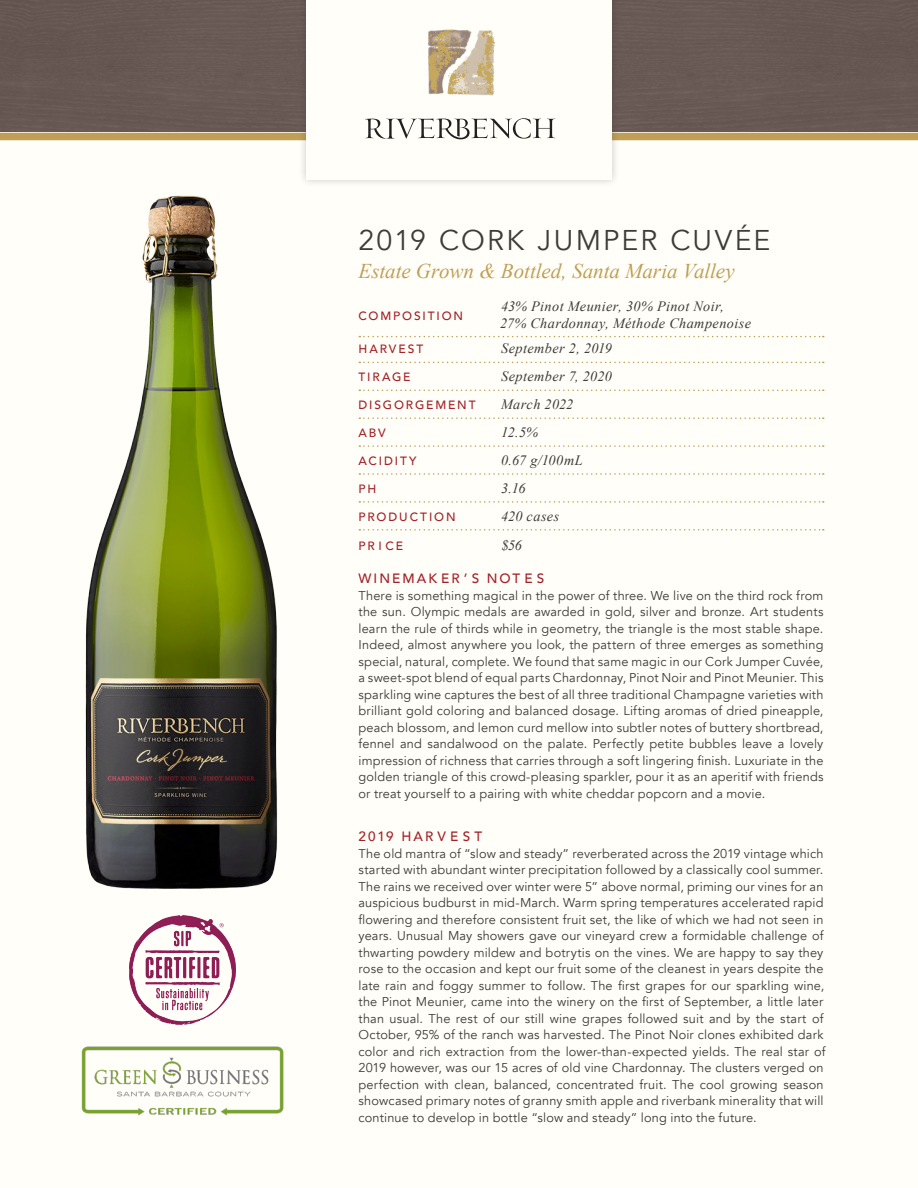
<style>
.page{position:relative;width:918px;height:1188px;background:#fffef8}
.page>*{position:absolute;margin:0;border:0;box-sizing:border-box;transform-origin:0 0}
.t1{font:28.5px "Avenir";letter-spacing:.08em;color:#3e3b38}
.t2{font:italic 21px "Times New Roman";letter-spacing:-.005em;color:#bf9f56}
.t3{font:italic 14.25px "Times New Roman";letter-spacing:.025em;color:#3e3b38}
.t4{font:500 13.5px "Avenir";letter-spacing:.15em;color:#a32129}
.t5{font:12.75px/16.5px "Avenir";letter-spacing:.015em;color:#3e3b38;text-align:justify}
.t6{font:500 12px "Avenir";letter-spacing:.155em;color:#a32129}
.s1{font-style:inherit}
</style>
<div class="page">
<div style="left:0;top:133px;width:918px;height:7px;background:#bf9f56"></div>
<div style="left:0;top:0;width:918px;height:132px;background:#685853"></div>
<div style="left:298px;top:0;width:322px;height:188px;background:#231f20;opacity:.25"></div>
<div style="left:306px;top:0;width:306px;height:179px;background:#fffef8"></div>
<img style="left:428px;top:29px;width:67px;height:67px">
<svg style="left:365px;top:118px;width:190px;height:22px"></svg>
<img style="left:129px;top:917px;width:106px;height:108px">
<img style="left:85px;top:173px;width:221px;height:744px">
<svg style="left:359px;top:336px;width:465px;height:1px"></svg>
<svg style="left:359px;top:362px;width:465px;height:1px"></svg>
<svg style="left:359px;top:390px;width:465px;height:1px"></svg>
<svg style="left:359px;top:417px;width:465px;height:2px"></svg>
<svg style="left:359px;top:445px;width:465px;height:2px"></svg>
<svg style="left:359px;top:473px;width:465px;height:2px"></svg>
<svg style="left:359px;top:501px;width:465px;height:2px"></svg>
<svg style="left:359px;top:529px;width:465px;height:2px"></svg>
<img style="left:81px;top:1046px;width:203px;height:70px">
<p class="t1" style="left:359px;top:223px;width:413px">2019 CORK JUMPER CUVÉE</p>
<p class="t2" style="left:359px;top:256px;width:378px">Estate Grown &amp; Bottled, Santa Maria Valley</p>
<p class="t6" style="left:359px;top:305px;width:106px">COMPOSITION</p>
<p class="t3" style="left:501px;top:296px;width:224px">43% Pinot Meunier, 30% Pinot Noir,</p>
<p class="t3" style="left:500px;top:313px;width:252px">27% Chardonnay, Méthode Champenoise</p>
<p class="t6" style="left:359px;top:339px;width:66px">HARVEST</p>
<p class="t3" style="left:501px;top:339px;width:113px">September 2, 2019</p>
<p class="t6" style="left:359px;top:367px;width:54px">TIRAGE</p>
<p class="t3" style="left:501px;top:367px;width:112px">September 7, 2020</p>
<p class="t6" style="left:359px;top:395px;width:119px">DISGORGEMENT</p>
<p class="t3" style="left:501px;top:395px;width:74px">March 2022</p>
<p class="t6" style="left:359px;top:423px;width:29px">ABV</p>
<p class="t3" style="left:501px;top:423px;width:38px">12.5%</p>
<p class="t6" style="left:359px;top:450px;width:60px">ACIDITY</p>
<p class="t3" style="left:501px;top:450px;width:83px">0.67 g/100mL</p>
<p class="t6" style="left:359px;top:478px;width:19px">PH</p>
<p class="t3" style="left:501px;top:478px;width:26px">3.16</p>
<p class="t6" style="left:359px;top:506px;width:99px">PRODUCTION</p>
<p class="t3" style="left:501px;top:506px;width:60px">420 cases</p>
<p class="t6" style="left:359px;top:535px;width:46px">PRICE</p>
<p class="t3" style="left:502px;top:535px;width:22px">$5<span class="s1">6</span></p>
<p class="t4" style="left:359px;top:567px;width:187px">WINEMAK ER ’ S NOT E S</p>
<p class="t5" style="left:359px;top:587px;width:467px">There is something magical in the power of three. We live on the third rock from the sun. Olympic medals are awarded in gold, silver and bronze. Art students learn the rule of thirds while in geometry, the triangle is the most stable shape.<br>Indeed, almost anywhere you look, the pattern of three emerges as something special, natural, complete. We found that same magic in our Cork Jumper Cuvée, a sweet-spot blend of equal parts Chardonnay, Pinot Noir and Pinot Meunier. This sparkling wine captures the best of all three traditional Champagne varieties with brilliant gold coloring and balanced dosage. Lifting aromas of dried pineapple, peach blossom, and lemon curd mellow into subtler notes of buttery shortbread, fennel and sandalwood on the palate. Perfectly petite bubbles leave a lovely impression of richness that carries through a soft lingering finish. Luxuriate in the golden triangle of this crowd-pleasing sparkler, pour it as an aperitif with friends or treat yourself to a pairing with white cheddar popcorn and a movie.</p>
<p class="t4" style="left:359px;top:825px;width:125px">2019 HAR V E S T</p>
<p class="t5" style="left:359px;top:845px;width:468px;text-align:left">The old mantra of “slow and steady” reverberated across the 2019 vintage which started with abundant winter precipitation followed by a classically cool summer.<br>The rains we received over winter were 5” above normal, priming our vines for an auspicious budburst in mid-March. Warm spring temperatures accelerated rapid flowering and therefore consistent fruit set, the like of which we had not seen in years. Unusual May showers gave our vineyard crew a formidable challenge of thwarting powdery mildew and botrytis on the vines. We are happy to say they rose to the occasion and kept our fruit some of the cleanest in years despite the late rain and foggy summer to follow. The first grapes for our sparkling wine, the Pinot Meunier, came into the winery on the first of September, a little later than usual. The rest of our still wine grapes followed suit and by the start of October, 95% of the ranch was harvested. The Pinot Noir clones exhibited dark color and rich extraction from the lower-than-expected yields. The real star of 2019 however, was our 15 acres of old vine Chardonnay. The clusters verged on perfection with clean, balanced, concentrated fruit. The cool growing season showcased primary notes of granny smith apple and riverbank minerality that will continue to develop in bottle “slow and steady” long into the future.</p>
</div>
